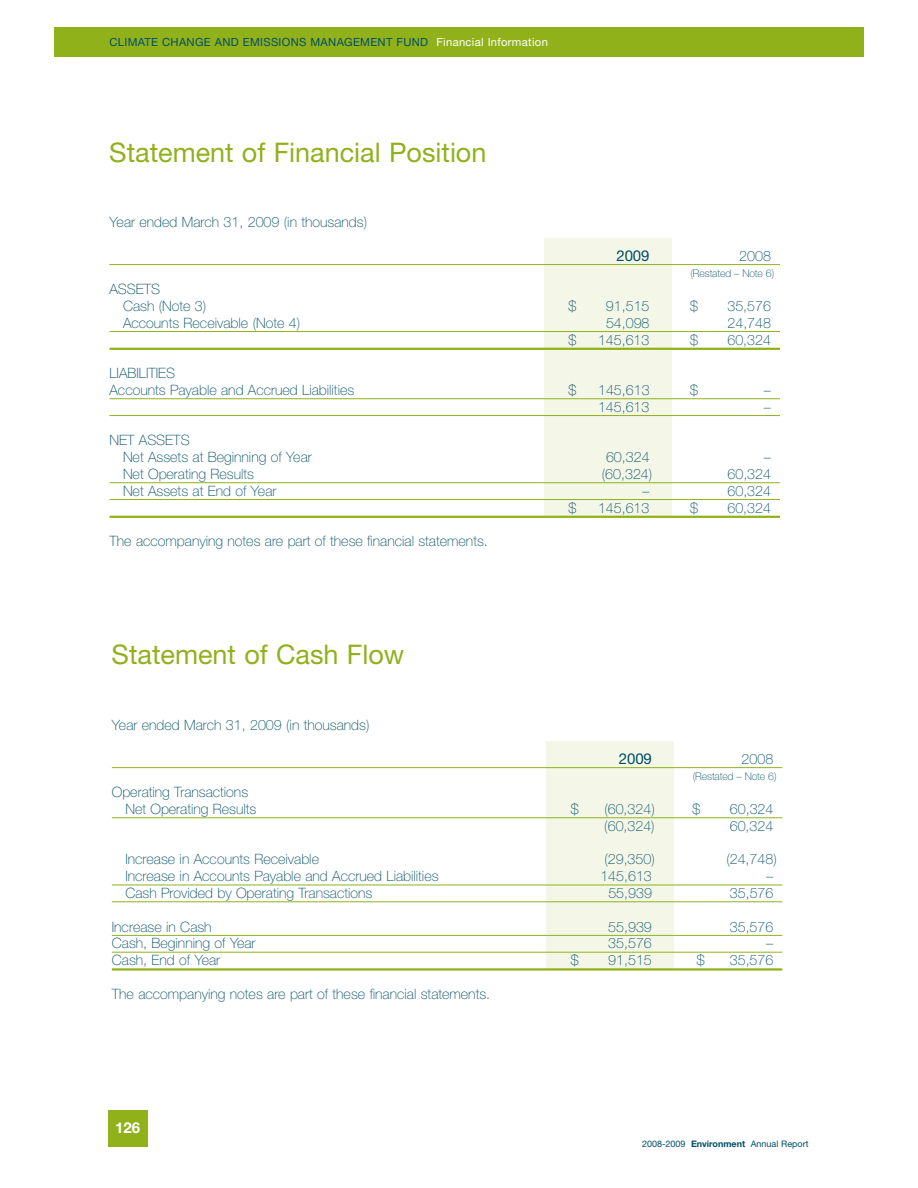
<style>
.page{position:relative;width:918px;height:1188px;background:#fff}
.page>*{position:absolute;margin:0;border:0;box-sizing:border-box;transform-origin:0 0}
.t1{font:27px "Helvetica Neue";color:#91b11b}
.t2{font:15px "Helvetica Neue";letter-spacing:-.01em;color:#004e64}
.t3{font:700 15px "Helvetica Neue";color:#fff}
.t4{font:100 14.25px/16.8px "Helvetica Neue";color:#004e64}
.t5{font:11.25px "Helvetica Neue";letter-spacing:.03em;color:#004e64}
.t6{font:100 10.5px "Helvetica Neue";letter-spacing:-.01em;color:#004e64}
.t7{font:9px "Helvetica Neue";color:#004e64}
.s1{color:#fff}
.s2{font-weight:700}
</style>
<div class="page">
<div style="left:108px;top:1110px;width:39px;height:37px;background:#91b11b"></div>
<div style="left:54px;top:27px;width:810px;height:30px;background:#91b11b"></div>
<div style="left:547px;top:742px;width:127px;height:227px;background:#f4f7e8"></div>
<hr style="left:112px;top:767px;width:670px;height:1px;background:#91b11b">
<hr style="left:112px;top:818px;width:670px;height:1px;background:#91b11b">
<hr style="left:112px;top:885px;width:670px;height:1px;background:#91b11b">
<hr style="left:112px;top:902px;width:670px;height:1px;background:#91b11b">
<hr style="left:112px;top:935px;width:670px;height:1px;background:#91b11b">
<hr style="left:112px;top:952px;width:670px;height:1px;background:#91b11b">
<hr style="left:112px;top:968px;width:670px;height:3px;background:#91b11b">
<div style="left:544px;top:239px;width:127px;height:278px;background:#f4f7e8"></div>
<hr style="left:110px;top:264px;width:670px;height:1px;background:#91b11b">
<hr style="left:110px;top:331px;width:670px;height:1px;background:#91b11b">
<hr style="left:110px;top:348px;width:670px;height:2px;background:#91b11b">
<hr style="left:110px;top:398px;width:670px;height:1px;background:#91b11b">
<hr style="left:110px;top:415px;width:670px;height:1px;background:#91b11b">
<hr style="left:110px;top:482px;width:670px;height:1px;background:#91b11b">
<hr style="left:110px;top:499px;width:670px;height:1px;background:#91b11b">
<hr style="left:110px;top:516px;width:670px;height:2px;background:#91b11b">
<p class="t5" style="left:110px;top:38px;width:440px">CLIMATE CHANGE AND EMISSIONS MANAGEMENT FUND <span class="s1">Financial Information</span></p>
<h1 class="t1" style="left:109px;top:143px;width:379px">Statement of Financial Position</h1>
<p class="t4" style="left:110px;top:215px;width:259px">Year ended March 31, 2009 (in thousands)</p>
<p class="t4" style="left:123px;top:282px;width:85px;text-indent:-14px">ASSETS<br>Cash (Note 3)</p>
<p class="t2" style="left:617px;top:250px;width:34px">2009</p>
<p class="t4" style="left:739px;top:248px;width:33px">2008</p>
<p class="t6" style="left:690px;top:270px;width:85px">(Restated – Note 6)</p>
<p class="t4" style="left:569px;top:299px;width:9px">$</p>
<p class="t4" style="left:606px;top:299px;width:45px">91,515</p>
<p class="t4" style="left:690px;top:299px;width:9px">$</p>
<p class="t4" style="left:727px;top:299px;width:45px">35,576</p>
<p class="t4" style="left:123px;top:316px;width:179px">Accounts Receivable (Note 4)</p>
<p class="t4" style="left:606px;top:316px;width:45px">54,098</p>
<p class="t4" style="left:728px;top:316px;width:45px">24,748</p>
<p class="t4" style="left:568px;top:332px;width:9px">$</p>
<p class="t4" style="left:598px;top:332px;width:53px">145,613</p>
<p class="t4" style="left:690px;top:332px;width:9px">$</p>
<p class="t4" style="left:727px;top:332px;width:45px">60,324</p>
<p class="t4" style="left:109px;top:366px;width:246px">LIABILITIES<br>Accounts Payable and Accrued Liabilities</p>
<p class="t4" style="left:569px;top:383px;width:9px">$</p>
<p class="t4" style="left:598px;top:383px;width:53px">145,613</p>
<p class="t4" style="left:690px;top:383px;width:9px">$</p>
<p class="t4" style="left:764px;top:383px;width:9px">–</p>
<p class="t4" style="left:598px;top:400px;width:53px">145,613</p>
<p class="t4" style="left:764px;top:400px;width:9px">–</p>
<p class="t4" style="left:123px;top:433px;width:190px;text-indent:-14px">NET ASSETS<br>Net Assets at Beginning of Year</p>
<p class="t4" style="left:606px;top:450px;width:45px">60,324</p>
<p class="t4" style="left:764px;top:450px;width:9px">–</p>
<p class="t4" style="left:123px;top:467px;width:133px">Net Operating Results</p>
<p class="t4" style="left:602px;top:467px;width:52px">(60,324)</p>
<p class="t4" style="left:727px;top:467px;width:45px">60,324</p>
<p class="t4" style="left:123px;top:484px;width:155px">Net Assets at End of Year</p>
<p class="t4" style="left:642px;top:484px;width:9px">–</p>
<p class="t4" style="left:727px;top:484px;width:45px">60,324</p>
<p class="t4" style="left:568px;top:500px;width:9px">$</p>
<p class="t4" style="left:598px;top:500px;width:53px">145,613</p>
<p class="t4" style="left:690px;top:500px;width:9px">$</p>
<p class="t4" style="left:727px;top:500px;width:45px">60,324</p>
<p class="t4" style="left:109px;top:534px;width:380px">The accompanying notes are part of these financial statements.</p>
<h1 class="t1" style="left:112px;top:644px;width:294px">Statement of Cash Flow</h1>
<p class="t4" style="left:112px;top:718px;width:259px">Year ended March 31, 2009 (in thousands)</p>
<p class="t4" style="left:125px;top:785px;width:133px;text-indent:-14px">Operating Transactions<br>Net Operating Results</p>
<p class="t2" style="left:619px;top:753px;width:34px">2009</p>
<p class="t4" style="left:742px;top:751px;width:33px">2008</p>
<p class="t6" style="left:693px;top:773px;width:85px">(Restated – Note 6)</p>
<p class="t4" style="left:571px;top:802px;width:9px">$</p>
<p class="t4" style="left:604px;top:802px;width:52px">(60,324)</p>
<p class="t4" style="left:692px;top:802px;width:9px">$</p>
<p class="t4" style="left:730px;top:802px;width:45px">60,324</p>
<p class="t4" style="left:604px;top:819px;width:52px">(60,324)</p>
<p class="t4" style="left:730px;top:819px;width:45px">60,324</p>
<p class="t4" style="left:125px;top:852px;width:195px">Increase in Accounts Receivable</p>
<p class="t4" style="left:604px;top:852px;width:52px">(29,350)</p>
<p class="t4" style="left:726px;top:852px;width:52px">(24,748)</p>
<p class="t4" style="left:125px;top:869px;width:315px">Increase in Accounts Payable and Accrued Liabilities</p>
<p class="t4" style="left:600px;top:869px;width:53px">145,613</p>
<p class="t4" style="left:766px;top:869px;width:9px">–</p>
<p class="t4" style="left:125px;top:886px;width:249px">Cash Provided by Operating Transactions</p>
<p class="t4" style="left:608px;top:886px;width:45px">55,939</p>
<p class="t4" style="left:730px;top:886px;width:45px">35,576</p>
<p class="t4" style="left:112px;top:919px;width:101px">Increase in Cash</p>
<p class="t4" style="left:608px;top:919px;width:45px">55,939</p>
<p class="t4" style="left:730px;top:919px;width:45px">35,576</p>
<p class="t4" style="left:112px;top:936px;width:145px">Cash, Beginning of Year</p>
<p class="t4" style="left:608px;top:936px;width:45px">35,576</p>
<p class="t4" style="left:766px;top:936px;width:9px">–</p>
<p class="t4" style="left:112px;top:953px;width:110px">Cash, End of Year</p>
<p class="t4" style="left:571px;top:953px;width:9px">$</p>
<p class="t4" style="left:608px;top:953px;width:45px">91,515</p>
<p class="t4" style="left:697px;top:953px;width:9px">$</p>
<p class="t4" style="left:730px;top:953px;width:45px">35,576</p>
<p class="t4" style="left:112px;top:987px;width:380px">The accompanying notes are part of these financial statements.</p>
<p class="t3" style="left:115px;top:1123px;width:27px">126</p>
<p class="t7" style="left:642px;top:1139px;width:168px">2008-2009 <span class="s2">Environment</span> Annual Report</p>
</div>
